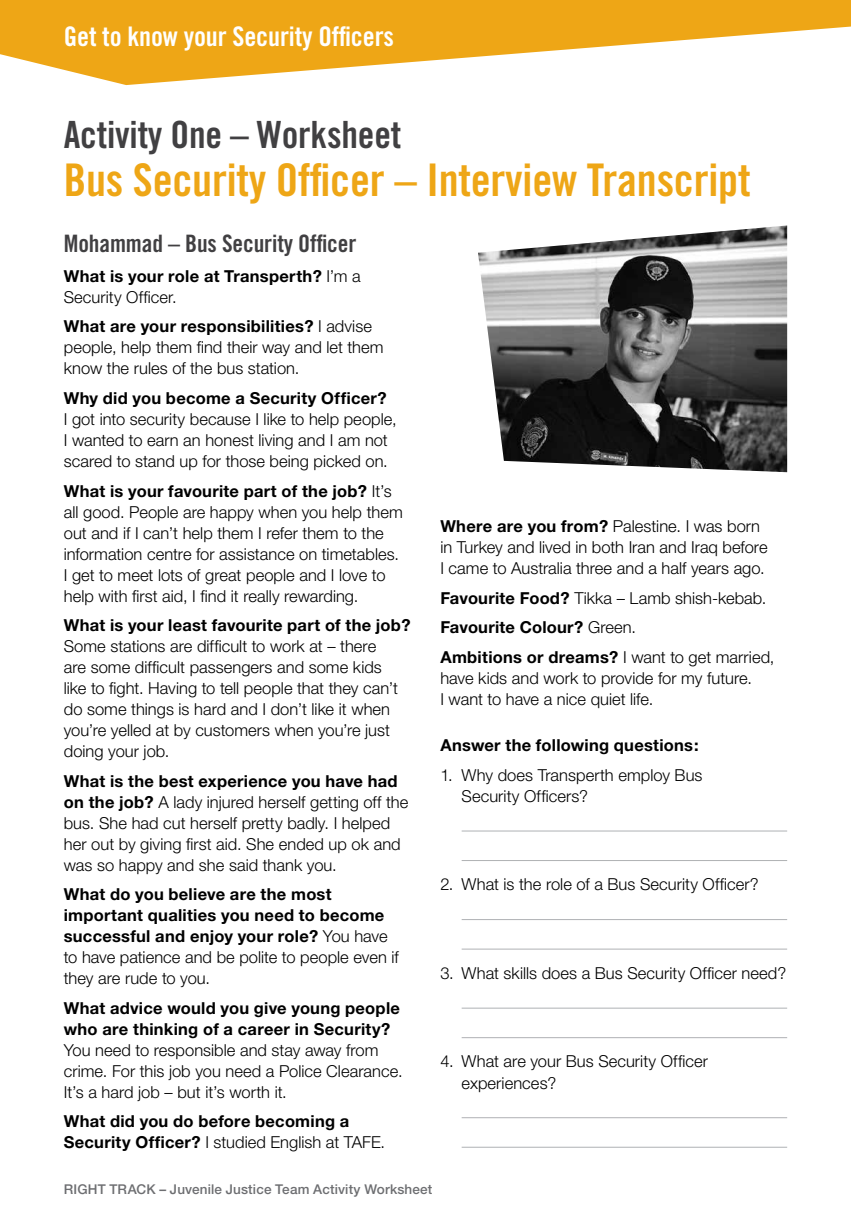
<style>
.page{position:relative;width:851px;height:1221px;background:#fff}
.page>*{position:absolute;margin:0;border:0;box-sizing:border-box;transform-origin:0 0}
.t1{font:45px "Trade Gothic Bold Cond Twenty";letter-spacing:-.005em;color:#eea616}
.t2{font:37.5px "Trade Gothic Bold Cond Twenty";letter-spacing:-.005em;color:#414042}
.t3{font:27px "Trade Gothic Bold Cond Twenty";letter-spacing:-.005em;color:#fff}
.t4{font:24px "Trade Gothic Bold Cond Twenty";letter-spacing:-.005em;color:#414042}
.t5{font:300 16.5px/21px "Helvetica Neue";color:#000}
.t6{font:700 16.5px/21px "Helvetica Neue";letter-spacing:.015em;color:#000}
.t7{font:500 13.5px "Helvetica Neue";letter-spacing:.01em;color:#6d6e71}
.s1{font-weight:300}
.s2{font-weight:700}
</style>
<div class="page">
<svg style="left:0;top:0;width:850px;height:85px;fill:#eea616"></svg>
<hr style="left:461px;top:830px;width:326px;height:1px;background:#afb1b4">
<hr style="left:461px;top:860px;width:326px;height:1px;background:#afb1b4">
<hr style="left:461px;top:919px;width:326px;height:1px;background:#afb1b4">
<hr style="left:461px;top:948px;width:326px;height:1px;background:#afb1b4">
<hr style="left:461px;top:1007px;width:326px;height:1px;background:#afb1b4">
<hr style="left:461px;top:1037px;width:326px;height:1px;background:#afb1b4">
<hr style="left:461px;top:1117px;width:326px;height:1px;background:#afb1b4">
<hr style="left:461px;top:1146px;width:326px;height:1px;background:#afb1b4">
<img style="left:478px;top:225px;width:309px;height:247px">
<p class="t3" style="left:64px;top:20px;width:331px">Get to know your Security Officers</p>
<p class="t2" style="left:64px;top:112px;width:339px">Activity One – Worksheet</p>
<p class="t1" style="left:64px;top:152px;width:688px">Bus Security Officer – Interview Transcript</p>
<p class="t4" style="left:64px;top:229px;width:294px">Mohammad – Bus Security Officer</p>
<p class="t6" style="left:64px;top:265px;width:298px">What is your role at Transperth? <span class="s1">I’m a<br>Security Officer.</span></p>
<p class="t5" style="left:64px;top:315px;width:321px"><span class="s2">What are your responsibilities?</span> I advise people, help them find their way and let them know the rules of the bus station.</p>
<p class="t5" style="left:64px;top:387px;width:334px"><span class="s2">Why did you become a Security Officer?<br></span>I got into security because I like to help people, I wanted to earn an honest living and I am not scared to stand up for those being picked on.</p>
<p class="t5" style="left:64px;top:480px;width:340px"><span class="s2">What is your favourite part of the job?</span> It’s all good. People are happy when you help them out and if I can’t help them I refer them to the information centre for assistance on timetables.<br>I get to meet lots of great people and I love to help with first aid, I find it really rewarding.</p>
<p class="t5" style="left:64px;top:614px;width:348px"><span class="s2">What is your least favourite part of the job?<br></span>Some stations are difficult to work at – there<br>are some difficult passengers and some kids<br>like to fight. Having to tell people that they can’t do some things is hard and I don’t like it when you’re yelled at by customers when you’re just doing your job.</p>
<p class="t5" style="left:64px;top:770px;width:346px"><span class="s2">What is the best experience you have had on the job?</span> A lady injured herself getting off the bus. She had cut herself pretty badly. I helped her out by giving first aid. She ended up ok and was so happy and she said thank you.</p>
<p class="t6" style="left:64px;top:883px;width:336px">What do you believe are the most important qualities you need to become successful and enjoy your role? <span class="s1">You have to have patience and be polite to people even if they are rude to you.</span></p>
<p class="t5" style="left:64px;top:997px;width:340px"><span class="s2">What advice would you give young people who are thinking of a career in Security?<br></span>You need to responsible and stay away from crime. For this job you need a Police Clearance.<br>It’s a hard job – but it’s worth it.</p>
<p class="t6" style="left:64px;top:1110px;width:322px">What did you do before becoming a<br>Security Officer? <span class="s1">I studied English at TAFE.</span></p>
<p class="t5" style="left:440px;top:515px;width:329px"><span class="s2">Where are you from?</span> Palestine. I was born in Turkey and lived in both Iran and Iraq before<br>I came to Australia three and a half years ago.</p>
<p class="t6" style="left:440px;top:582px;width:335px;line-height:29.5px">Favourite Food? <span class="s1">Tikka – Lamb shish-kebab.<br></span>Favourite Colour? <span class="s1">Green.<br></span>Ambitions or dreams? <span class="s1">I want to get married,</span></p>
<p class="t5" style="left:440px;top:667px;width:313px">have kids and work to provide for my future.<br>I want to have a nice quiet life.</p>
<p class="t6" style="left:440px;top:734px;width:260px">Answer the following questions:</p>
<p class="t5" style="left:461px;top:764px;width:242px;text-indent:-21px">1. Why does Transperth employ Bus<br>Security Officers?</p>
<p class="t5" style="left:440px;top:873px;width:320px">2. What is the role of a Bus Security Officer?</p>
<p class="t5" style="left:440px;top:962px;width:347px">3. What skills does a Bus Security Officer need?</p>
<p class="t5" style="left:461px;top:1050px;width:248px;text-indent:-21px">4. What are your Bus Security Officer experiences?</p>
<p class="t7" style="left:64px;top:1181px;width:370px">RIGHT TRACK – Juvenile Justice Team Activity Worksheet</p>
</div>
